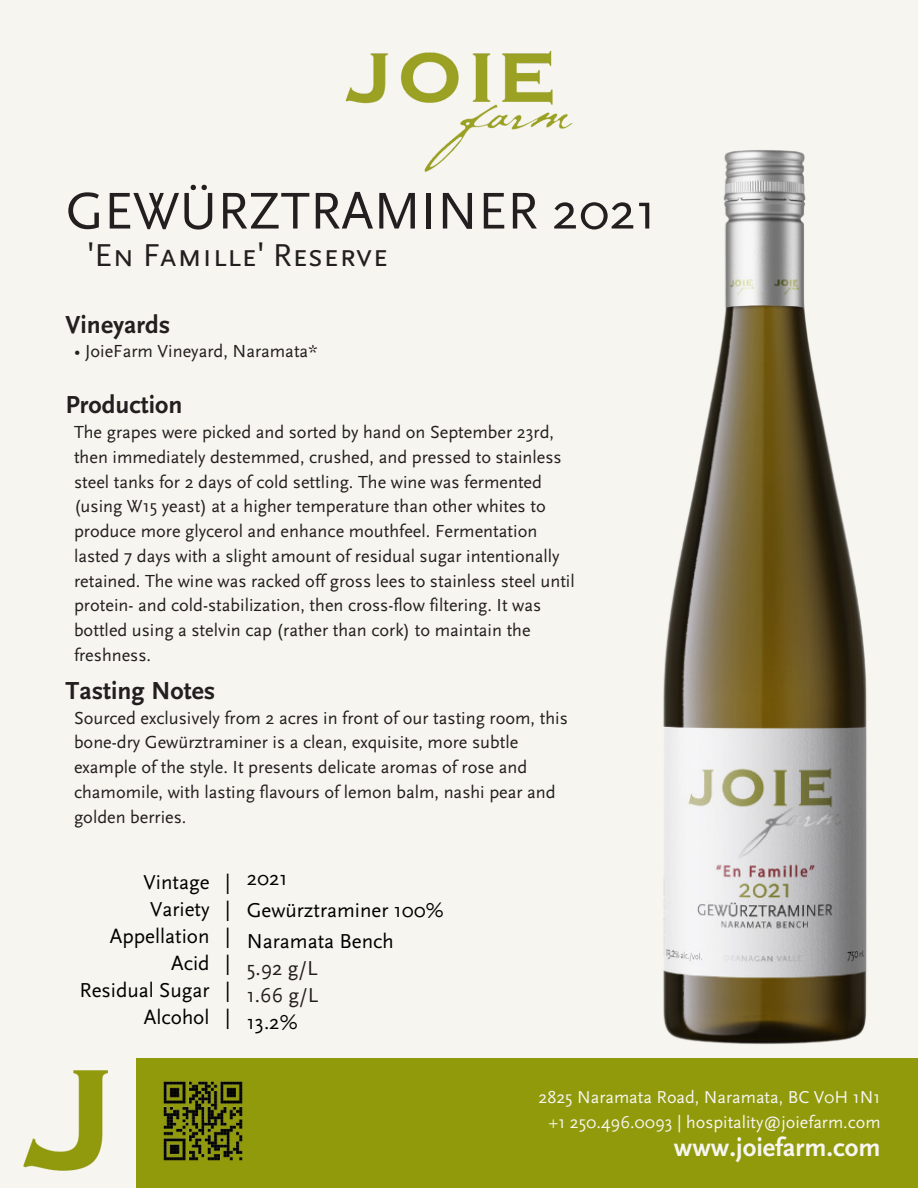
<style>
.page{position:relative;width:918px;height:1188px;background:#f6f5ef}
.page>*{position:absolute;margin:0;border:0;box-sizing:border-box;transform-origin:0 0}
.t1{font:54px "Scala Sans";color:#231f20}
.t2{font:33px "Scala Sans Caps";color:#231f20}
.t3{font:700 26.55px "Scala Sans";color:#f6f5ef}
.t4{font:700 25.65px "Scala Sans";color:#231f20}
.t5{font:21px "Scala Sans";color:#000}
.t6{font:21px "Scala Sans";color:#231f20}
.t7{font:18.3px/24.8px "Scala Sans";color:#231f20}
.t8{font:18px "Scala Sans";color:#f6f5ef}
.s1{font-family:"Noto Sans"}
</style>
<div class="page">
<img style="left:345px;top:50px;width:228px;height:122px">
<div style="left:137px;top:1058px;width:781px;height:130px;background:#909a0b"></div>
<img style="left:23px;top:1071px;width:85px;height:100px">
<img style="left:163px;top:1081px;width:80px;height:80px">
<img style="left:663px;top:150px;width:204px;height:894px">
<p class="t1" style="left:66px;top:182px;width:593px">GEWÜRZTRAMINER 2021</p>
<p class="t2" style="left:87px;top:238px;width:303px"><span class="s1">'</span>En Famille<span class="s1">'</span> Reserve</p>
<p class="t4" style="left:66px;top:311px;width:106px">Vineyards</p>
<p class="t7" style="left:74px;top:339px;width:245px">• JoieFarm Vineyard, Naramata*</p>
<p class="t4" style="left:66px;top:391px;width:118px">Production</p>
<p class="t7" style="left:74px;top:420px;width:502px">The grapes were picked and sorted by hand on September 23rd, then immediately destemmed, crushed, and pressed to stainless steel tanks for 2 days of cold settling. The wine was fermented (using W15 yeast) at a higher temperature than other whites to produce more glycerol and enhance mouthfeel. Fermentation lasted 7 days with a slight amount of residual sugar intentionally retained. The wine was racked off gross lees to stainless steel until protein- and cold-stabilization, then cross-flow filtering. It was bottled using a stelvin cap (rather than cork) to maintain the freshness.</p>
<p class="t4" style="left:66px;top:677px;width:151px">Tasting Notes</p>
<p class="t7" style="left:74px;top:706px;width:495px">Sourced exclusively from 2 acres in front of our tasting room, this bone-dry Gewürztraminer is a clean, exquisite, more subtle example of the style. It presents delicate aromas of rose and chamomile, with lasting flavours of lemon balm, nashi pear and golden berries.</p>
<p class="t5" style="left:144px;top:871px;width:67px">Vintage</p>
<p class="t5" style="left:150px;top:898px;width:61px">Variety</p>
<p class="t5" style="left:110px;top:925px;width:101px">Appellation</p>
<p class="t5" style="left:171px;top:952px;width:40px">Acid</p>
<p class="t5" style="left:79px;top:979px;width:132px">Residual Sugar</p>
<p class="t5" style="left:144px;top:1006px;width:67px">Alcohol</p>
<p class="t5" style="left:225px;top:871px;width:7px">|</p>
<p class="t5" style="left:225px;top:898px;width:7px">|</p>
<p class="t5" style="left:225px;top:925px;width:7px">|</p>
<p class="t5" style="left:225px;top:952px;width:7px">|</p>
<p class="t5" style="left:225px;top:979px;width:7px">|</p>
<p class="t5" style="left:225px;top:1006px;width:7px">|</p>
<p class="t5" style="left:247px;top:867px;width:42px">2021</p>
<p class="t5" style="left:247px;top:898px;width:198px">Gewürztraminer 100%</p>
<p class="t5" style="left:247px;top:930px;width:149px">Naramata Bench</p>
<p class="t6" style="left:247px;top:957px;width:72px">5.92 g/L</p>
<p class="t6" style="left:247px;top:984px;width:73px">1.66 g/L</p>
<p class="t5" style="left:247px;top:1011px;width:52px">13.2%</p>
<p class="t8" style="left:539px;top:1087px;width:344px">2825 Naramata Road, Naramata, BC V0H 1N1</p>
<p class="t8" style="left:549px;top:1112px;width:334px">+1 250.496.0093 | hospitality@joiefarm.com</p>
<p class="t3" style="left:674px;top:1133px;width:208px">www.joiefarm.com</p>
</div>
